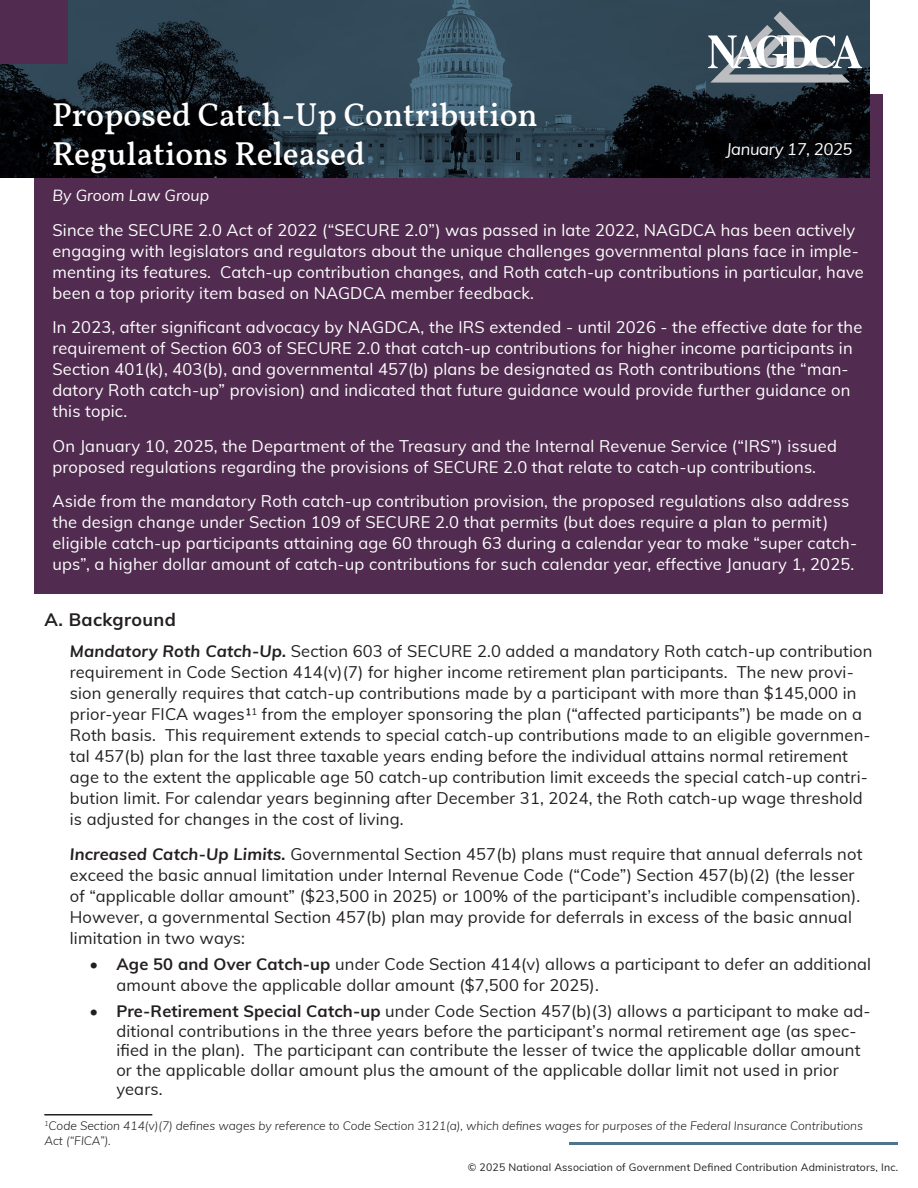
<style>
.page{position:relative;width:918px;height:1188px;background:#fff}
.page>*{position:absolute;margin:0;border:0;box-sizing:border-box;transform-origin:0 0}
.Head{font:500 33px/39px "Vollkorn";color:#fff}
.ISIAN_TEBEL_putih{font:700 18px "Muli";letter-spacing:.02em;color:#231f20}
.ISIAN_TEBEL_putih-2{font:16.5px/21px "Muli";letter-spacing:.01em;color:#231f20}
.ISIAN_TEBEL_putih-3{font:16.5px/21px "Muli";letter-spacing:.01em;color:#fff}
.JUDUL_LIST{font:italic 16.5px "Muli";letter-spacing:-.02em;color:#fff}
.ISIAN_TEBEL_putih-4{font:italic 15.75px "Muli";color:#fff}
.t1{font:italic 300 12px/15px "Muli";color:#231f20}
.ISIAN_TEBEL_putih-5{font:10.5px "Muli";letter-spacing:.02em;color:#231f20}
.s1{font-weight:700;font-style:italic}
.s2{font-weight:700}
</style>
<div class="page">
<div style="left:34px;top:94px;width:849px;height:500px;background:#512c50"></div>
<img style="left:0;top:0;width:869px;height:177px">
<svg style="left:708px;top:11px;width:154px;height:72px"></svg>
<hr style="left:570px;top:1142px;width:328px;height:3px;background:#4f758b">
<div style="left:0;top:0;width:68px;height:63px;background:#512c50"></div>
<hr style="left:44px;top:1114px;width:108px;height:2px;background:#231f20">
<p class="Head" style="left:52px;top:93px;width:487px">Proposed Catch-Up Contribution<br>Regulations Released</p>
<p class="JUDUL_LIST" style="left:726px;top:137px;width:128px">January 17, 2025</p>
<p class="ISIAN_TEBEL_putih-4" style="left:53px;top:184px;width:158px">By Groom Law Group</p>
<p class="ISIAN_TEBEL_putih-3" style="left:53px;top:219px;width:813px">Since the SECURE 2.0 Act of 2022 (“SECURE 2.0”) was passed in late 2022, NAGDCA has been actively engaging with legislators and regulators about the unique challenges governmental plans face in imple&shy;menting its features. Catch-up contribution changes, and Roth catch-up contributions in particular, have been a top priority item based on NAGDCA member feedback.</p>
<p class="ISIAN_TEBEL_putih-3" style="left:53px;top:316px;width:811px">In 2023, after significant advocacy by NAGDCA, the IRS extended - until 2026 - the effective date for the requirement of Section 603 of SECURE 2.0 that catch-up contributions for higher income participants in Section 401(k), 403(b), and governmental 457(b) plans be designated as Roth contributions (the “man&shy;datory Roth catch-up” provision) and indicated that future guidance would provide further guidance on this topic.</p>
<p class="ISIAN_TEBEL_putih-3" style="left:53px;top:435px;width:786px">On January 10, 2025, the Department of the Treasury and the Internal Revenue Service (“IRS”) issued proposed regulations regarding the provisions of SECURE 2.0 that relate to catch-up contributions.</p>
<p class="ISIAN_TEBEL_putih-3" style="left:53px;top:490px;width:806px">Aside from the mandatory Roth catch-up contribution provision, the proposed regulations also address the design change under Section 109 of SECURE 2.0 that permits (but does require a plan to permit) eligible catch-up participants attaining age 60 through 63 during a calendar year to make “super catch&shy;ups”, a higher dollar amount of catch-up contributions for such calendar year, effective January 1, 2025.</p>
<p class="ISIAN_TEBEL_putih" style="left:44px;top:606px;width:133px">A. Background</p>
<p class="ISIAN_TEBEL_putih-2" style="left:70px;top:640px;width:804px"><span class="s1">Mandatory Roth Catch-Up.</span> Section 603 of SECURE 2.0 added a mandatory Roth catch-up contribution requirement in Code Section 414(v)(7) for higher income retirement plan participants. The new provi&shy;sion generally requires that catch-up contributions made by a participant with more than $145,000 in prior-year FICA wages¹<sup>1</sup> from the employer sponsoring the plan (“affected participants”) be made on a Roth basis. This requirement extends to special catch-up contributions made to an eligible governmen&shy;tal 457(b) plan for the last three taxable years ending before the individual attains normal retirement age to the extent the applicable age 50 catch-up contribution limit exceeds the special catch-up contri&shy;bution limit. For calendar years beginning after December 31, 2024, the Roth catch-up wage threshold is adjusted for changes in the cost of living.</p>
<p class="ISIAN_TEBEL_putih-2" style="left:70px;top:842px;width:794px"><span class="s1">Increased Catch-Up Limits.</span> Governmental Section 457(b) plans must require that annual deferrals not exceed the basic annual limitation under Internal Revenue Code (“Code”) Section 457(b)(2) (the lesser of “applicable dollar amount” ($23,500 in 2025) or 100% of the participant’s includible compensation).<br>However, a governmental Section 457(b) plan may provide for deferrals in excess of the basic annual limitation in two ways:</p>
<p class="ISIAN_TEBEL_putih-2" style="left:116px;top:953px;width:756px;text-indent:-27px"><span class="s2">• Age 50 and Over Catch-up</span> under Code Section 414(v) allows a participant to defer an additional amount above the applicable dollar amount ($7,500 for 2025).</p>
<p class="ISIAN_TEBEL_putih-2" style="left:116px;top:1001px;width:756px;line-height:19.5px;text-indent:-27px"><span class="s2">• Pre-Retirement Special Catch-up</span> under Code Section 457(b)(3) allows a participant to make ad&shy;ditional contributions in the three years before the participant’s normal retirement age (as spec&shy;ified in the plan). The participant can contribute the lesser of twice the applicable dollar amount or the applicable dollar amount plus the amount of the applicable dollar limit not used in prior years.</p>
<p class="t1" style="left:44px;top:1117px;width:820px"><sup>1</sup>Code Section 414(v)(7) defines wages by reference to Code Section 3121(a), which defines wages for purposes of the Federal Insurance Contributions<br>Act (“FICA”).</p>
<p class="ISIAN_TEBEL_putih-5" style="left:468px;top:1160px;width:432px">© 2025 National Association of Government Defined Contribution Administrators, Inc.</p>
</div>
